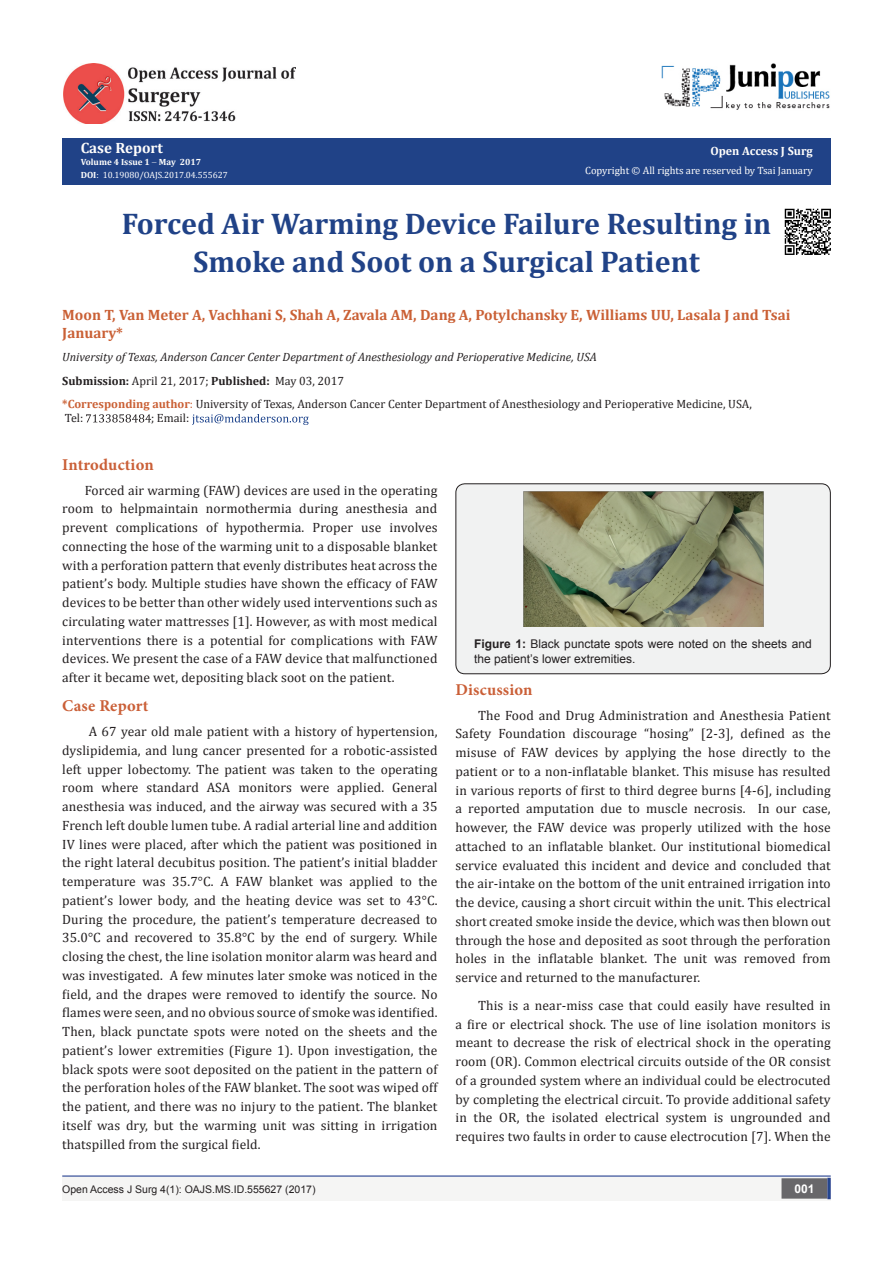
<style>
.page{position:relative;width:893px;height:1263px;background:#fff}
.page>*{position:absolute;margin:0;border:0;box-sizing:border-box;transform-origin:0 0}
.t1{font:700 30px/37.5px "Cambria";color:#204287;text-align:center}
.t2{font:700 16.5px "Minion Pro";letter-spacing:.01em;color:#ca5f37}
.t3{font:700 15px/18px "Cambria";color:#ca6035}
.t4{font:700 15px "Cambria";color:#fffefc}
.t5{font:13.5px/18.8px "Cambria";letter-spacing:.01em;color:#231f20;text-align:justify}
.t6{font:12px/14.4px "Cambria";color:#231f20}
.t7{font:italic 12px "Cambria";color:#231f20}
.t8{font:12px/14.4px "Arial";color:#231f20}
.t9{font:700 12px "Cambria";color:#fffefc}
.t10{font:700 12px "Arial";color:#fff}
.t11{font:10.5px "Cambria";color:#fffefc}
.t12{font:10.5px "Arial";color:#231f20}
.t13{font:9px "Cambria";color:#fff}
.t14{font:700 9px "Cambria";color:#fffefc}
.s1{font-weight:700;color:#fffefc}
.s2{font-weight:700}
.s3{font-weight:700;color:#ca6035}
.s4{color:#ca6035}
</style>
<div class="page">
<div style="left:63px;top:138px;width:768px;height:46px;background:#204287"></div>
<svg style="left:86px;top:414px;width:65px;height:8px"></svg>
<svg style="left:192px;top:414px;width:117px;height:11px"></svg>
<div style="left:456px;top:484px;width:374px;height:190px;background:#f1f2f2;border-radius:9px"></div>
<div style="left:455px;top:483px;width:376px;height:191px;border:1px solid #231f20;border-radius:9px"></div>
<img style="left:523px;top:492px;width:240px;height:135px">
<div style="left:62px;top:1177px;width:393px;height:24px;background:#f5f5f4"></div>
<div style="left:455px;top:1177px;width:376px;height:24px;background:#f5f5f4"></div>
<div style="left:782px;top:1179px;width:45px;height:19px;background:#68676a"></div>
<div style="left:781px;top:1178px;width:46px;height:20px;border:2px solid #68676a"></div>
<svg style="left:827px;top:1178px;width:4px;height:21px"></svg>
<img style="left:662px;top:63px;width:168px;height:47px">
<img style="left:64px;top:64px;width:232px;height:60px">
<hr style="left:62px;top:1175px;width:769px;height:1px;background:#253f8e">
<img style="left:784px;top:208px;width:47px;height:47px">
<p class="t4" style="left:81px;top:137px;width:84px">Case Report</p>
<p class="t14" style="left:81px;top:156px;width:122px">Volume 4 Issue 1 May 2017</p>
<p class="t13" style="left:81px;top:169px;width:148px"><span class="s1">DO</span><span class="s2">I</span>: 10.19080/OAJS.2017.04.555627</p>
<p class="t9" style="left:710px;top:142px;width:104px">Open Access J Surg</p>
<p class="t11" style="left:585px;top:164px;width:229px">Copyright © All rights are reserved by Tsai January</p>
<p class="t1" style="left:122px;top:204px;width:651px">Forced Air Warming Device Failure Resulting in<br>Smoke and Soot on a Surgical Patient</p>
<p class="t3" style="left:62px;top:305px;width:730px">Moon T, Van Meter A, Vachhani S, Shah A, Zavala AM, Dang A, Potylchansky E, Williams UU, Lasala J and Tsai<br>January*</p>
<p class="t7" style="left:62px;top:349px;width:536px">University of Texas, Anderson Cancer Center Department of Anesthesiology and Perioperative Medicine, USA</p>
<p class="t6" style="left:62px;top:373px;width:283px"><span class="s2">Submission:</span> April 21, 2017; <span class="s2">Published:</span> May 03, 2017</p>
<p class="t6" style="left:62px;top:397px;width:691px"><span class="s3">*Corresponding author</span><span class="s4">:</span> University of Texas, Anderson Cancer Center Department of Anesthesiology and Perioperative Medicine, USA,<br>Tel:</p>
<p class="t6" style="left:151px;top:411px;width:40px">; Email:</p>
<p class="t2" style="left:62px;top:453px;width:93px">Introduction</p>
<p class="t5" style="left:62px;top:480px;width:377px;text-indent:22px">Forced air warming (FAW) devices are used in the operating room to helpmaintain normothermia during anesthesia and prevent complications of hypothermia. Proper use involves connecting the hose of the warming unit to a disposable blanket with a perforation pattern that evenly distributes heat across the patient’s body. Multiple studies have shown the efficacy of FAW devices to be better than other widely used interventions such as circulating water mattresses [1]. However, as with most medical interventions there is a potential for complications with FAW devices. We present the case of a FAW device that malfunctioned after it became wet, depositing black soot on the patient.</p>
<p class="t2" style="left:62px;top:694px;width:88px">Case Report</p>
<p class="t5" style="left:62px;top:722px;width:377px;text-indent:27px">A 67 year old male patient with a history of hypertension, dyslipidemia, and lung cancer presented for a robotic-assisted left upper lobectomy. The patient was taken to the operating room where standard ASA monitors were applied. General anesthesia was induced, and the airway was secured with a 35<br>French left double lumen tube. A radial arterial line and addition IV lines were placed, after which the patient was positioned in the right lateral decubitus position. The patient’s initial bladder temperature was 35.7°C. A FAW blanket was applied to the patient’s lower body, and the heating device was set to 43°C.<br>During the procedure, the patient’s temperature decreased to 35.0°C and recovered to 35.8°C by the end of surgery. While closing the chest, the line isolation monitor alarm was heard and was investigated. A few minutes later smoke was noticed in the field, and the drapes were removed to identify the source. No flames were seen, and no obvious source of smoke was identified.<br>Then, black punctate spots were noted on the sheets and the patient’s lower extremities (Figure 1). Upon investigation, the black spots were soot deposited on the patient in the pattern of the perforation holes of the FAW blanket. The soot was wiped off the patient, and there was no injury to the patient. The blanket itself was dry, but the warming unit was sitting in irrigation thatspilled from the surgical field.</p>
<p class="t8" style="left:474px;top:637px;width:339px"><span class="s2">Figure 1:</span> Black punctate spots were noted on the sheets and the patient’s lower extremities.</p>
<p class="t2" style="left:455px;top:678px;width:78px">Discussion</p>
<p class="t5" style="left:455px;top:705px;width:377px;text-indent:22px">The Food and Drug Administration and Anesthesia Patient Safety Foundation discourage “hosing” [2-3], defined as the misuse of FAW devices by applying the hose directly to the patient or to a non-inflatable blanket. This misuse has resulted in various reports of first to third degree burns [4-6], including a reported amputation due to muscle necrosis. In our case, however, the FAW device was properly utilized with the hose attached to an inflatable blanket. Our institutional biomedical service evaluated this incident and device and concluded that the air-intake on the bottom of the unit entrained irrigation into the device, causing a short circuit within the unit. This electrical short created smoke inside the device, which was then blown out through the hose and deposited as soot through the perforation holes in the inflatable blanket. The unit was removed from service and returned to the manufacturer.</p>
<p class="t5" style="left:455px;top:996px;width:377px;text-indent:22px">This is a near-miss case that could easily have resulted in a fire or electrical shock. The use of line isolation monitors is meant to decrease the risk of electrical shock in the operating room (OR). Common electrical circuits outside of the OR consist of a grounded system where an individual could be electrocuted by completing the electrical circuit. To provide additional safety in the OR, the isolated electrical system is ungrounded and requires two faults in order to cause electrocution [7]. When the</p>
<p class="t12" style="left:62px;top:1182px;width:255px">Open Access J Surg 4(1): OAJS.MS.ID.555627 (2017)</p>
<p class="t10" style="left:794px;top:1180px;width:22px">001</p>
</div>
